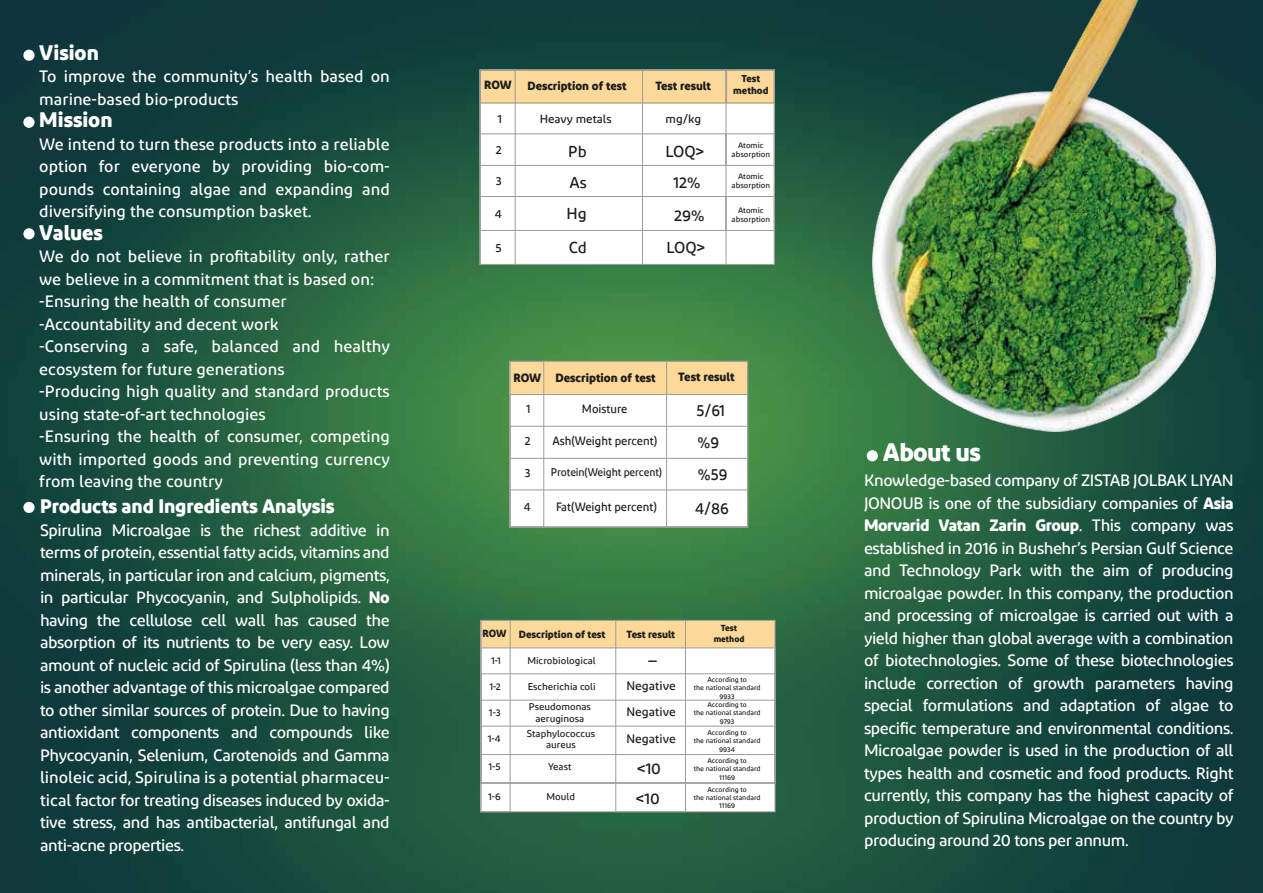
<style>
.page{position:relative;width:1263px;height:893px;background:#fff}
.page>*{position:absolute;margin:0;border:0;box-sizing:border-box;transform-origin:0 0}
.t1{font:700 25.2px "Diodrum Arabic";letter-spacing:-.025em;color:#fff}
.t2{font:700 21px "Diodrum";color:#fff}
.t3{font:700 21px "Diodrum Arabic";color:#fff}
.t4{font:700 19.5px "Diodrum Arabic";letter-spacing:-.005em;color:#fff}
.t5{font:500 18px "Diodrum Arabic";color:#1d1d1b}
.t6{font:500 16.5px/22.5px "Diodrum";color:#fff;text-align:justify}
.t7{font:500 16.05px/32px "Diodrum Arabic";color:#1d1d1b;scale:.94 1}
.t8{font:500 15.75px/31.2px "Diodrum Arabic";color:#1d1d1b}
.t9{font:500 12.15px/26.2px "Diodrum Arabic";color:#1d1d1b}
.t10{font:500 12px "Diodrum Arabic";color:#1d1d1b;scale:.94 1}
.t11{font:700 12px "Diodrum Arabic";color:#1d1d1b}
.t12{font:700 11.85px "Diodrum Arabic";color:#1d1d1b}
.t13{font:500 11.85px "Diodrum Arabic";color:#1d1d1b}
.t14{font:500 11.1px "Diodrum Arabic";letter-spacing:-.01em;color:#1d1d1b;scale:.94 1}
.t15{font:700 10.35px "Diodrum Arabic";color:#1d1d1b}
.t16{font:700 10.05px/12px "Diodrum Arabic";color:#1d1d1b;text-align:center}
.t17{font:500 9.75px/20.7px "Diodrum Arabic";color:#1d1d1b}
.t18{font:700 8.7px/10.5px "Diodrum Arabic";color:#1d1d1b;text-align:center}
.t19{font:500 7.95px/9.6px "Diodrum Arabic";color:#1d1d1b;text-align:center}
.t20{font:500 7.05px/8.4px "Diodrum Arabic";color:#1d1d1b;text-align:center}
.s1{font-weight:700}
</style>
<div class="page">
<img style="left:0;top:0;width:1263px;height:893px">
<div style="left:867px;top:450px;width:11px;height:11px;background:#fff;border-radius:50%"></div>
<div style="left:480px;top:620px;width:295px;height:192px;background:#fff"></div>
<div style="left:480px;top:620px;width:295px;height:28px;background:#fcd899"></div>
<div style="left:615px;top:620px;width:71px;height:192px;border:1px solid #9d9d9c"></div>
<div style="left:481px;top:673px;width:294px;height:110px;border:1px solid #9d9d9c"></div>
<div style="left:480px;top:726px;width:295px;height:29px;border:1px solid #9d9d9c"></div>
<div style="left:480px;top:700px;width:295px;height:112px;border:1px solid #9d9d9c"></div>
<div style="left:480px;top:70px;width:294px;height:194px;background:#fff"></div>
<div style="left:480px;top:70px;width:294px;height:33px;background:#fcd899"></div>
<div style="left:725px;top:70px;width:50px;height:33px;border:1px solid #9d9d9c"></div>
<div style="left:726px;top:133px;width:49px;height:33px;border:1px solid #9d9d9c"></div>
<div style="left:725px;top:196px;width:50px;height:35px;border:1px solid #9d9d9c"></div>
<div style="left:480px;top:70px;width:35px;height:33px;border:1px solid #9d9d9c"></div>
<div style="left:480px;top:133px;width:35px;height:33px;border:1px solid #9d9d9c"></div>
<div style="left:480px;top:196px;width:35px;height:35px;border:1px solid #9d9d9c"></div>
<div style="left:642px;top:196px;width:84px;height:35px;border:1px solid #9d9d9c"></div>
<div style="left:515px;top:230px;width:128px;height:35px;border:1px solid #9d9d9c"></div>
<div style="left:515px;top:165px;width:128px;height:32px;border:1px solid #9d9d9c"></div>
<div style="left:642px;top:133px;width:84px;height:33px;border:1px solid #9d9d9c"></div>
<div style="left:515px;top:103px;width:128px;height:31px;border:1px solid #9d9d9c"></div>
<div style="left:642px;top:70px;width:85px;height:33px;border:1px solid #9d9d9c"></div>
<div style="left:509px;top:361px;width:239px;height:166px;background:#fff"></div>
<div style="left:510px;top:361px;width:238px;height:34px;background:#fcd899"></div>
<div style="left:509px;top:361px;width:35px;height:166px;border:1px solid #9d9d9c"></div>
<div style="left:666px;top:361px;width:82px;height:166px;border:1px solid #9d9d9c"></div>
<div style="left:509px;top:426px;width:239px;height:33px;border:1px solid #9d9d9c"></div>
<div style="left:509px;top:490px;width:239px;height:37px;border:1px solid #9d9d9c"></div>
<img style="left:873px;top:0;width:342px;height:432px">
<div style="left:23px;top:228px;width:12px;height:11px;background:#fff;border-radius:50%"></div>
<div style="left:23px;top:502px;width:12px;height:11px;background:#fff;border-radius:50%"></div>
<div style="left:23px;top:50px;width:12px;height:11px;background:#fff;border-radius:50%"></div>
<div style="left:23px;top:117px;width:12px;height:11px;background:#fff;border-radius:50%"></div>
<p class="t2" style="left:39px;top:38px;width:61px">Vision</p>
<p class="t6" style="left:39px;top:65px;width:352px">To improve the community’s health based on marine-based bio-products</p>
<p class="t2" style="left:39px;top:106px;width:75px">Mission</p>
<p class="t6" style="left:39px;top:132px;width:352px">We intend to turn these products into a reliable option for everyone by providing bio-com&shy;pounds containing algae and expanding and diversifying the consumption basket.</p>
<p class="t3" style="left:39px;top:220px;width:65px">Values</p>
<p class="t6" style="left:39px;top:245px;width:352px;text-align:left">We do not believe in profitability only, rather we believe in a commitment that is based on: -Ensuring the health of consumer -Accountability and decent work<br>-Conserving a safe, balanced and healthy ecosystem for future generations<br>-Producing high quality and standard products using state-of-art technologies<br>-Ensuring the health of consumer, competing with imported goods and preventing currency from leaving the country</p>
<p class="t4" style="left:40px;top:495px;width:296px">Products and Ingredients Analysis</p>
<p class="t6" style="left:40px;top:518px;width:351px">Spirulina Microalgae is the richest additive in terms of protein, essential fatty acids, vitamins and minerals, in particular iron and calcium, pigments, in particular Phycocyanin, and Sulpholipids. <span class="s1">No </span>having the cellulose cell wall has caused the absorption of its nutrients to be very easy. Low amount of nucleic acid of Spirulina (less than 4%) is another advantage of this microalgae compared to other similar sources of protein. Due to having antioxidant components and compounds like Phycocyanin, Selenium, Carotenoids and Gamma linoleic acid, Spirulina is a potential pharmaceu&shy;tical factor for treating diseases induced by oxida&shy;tive stress, and has antibacterial, antifungal and anti-acne properties.</p>
<p class="t12" style="left:484px;top:78px;width:29px">ROW</p>
<p class="t12" style="left:527px;top:79px;width:101px">Description of test</p>
<p class="t12" style="left:655px;top:79px;width:57px">Test result</p>
<p class="t16" style="left:733px;top:73px;width:37px">Test method</p>
<p class="t13" style="left:497px;top:112px;width:6px">1</p>
<p class="t13" style="left:540px;top:112px;width:73px">Heavy metals</p>
<p class="t13" style="left:496px;top:143px;width:8px">2</p>
<p class="t13" style="left:496px;top:174px;width:8px">3</p>
<p class="t13" style="left:495px;top:207px;width:9px">4</p>
<p class="t13" style="left:496px;top:241px;width:8px">5</p>
<p class="t8" style="left:567px;top:136px;width:22px;text-align:justify">Pb As Hg</p>
<p class="t8" style="left:569px;top:232px;width:20px">Cd</p>
<p class="t13" style="left:665px;top:112px;width:37px">mg/kg</p>
<p class="t8" style="left:665px;top:136px;width:40px">LOQ&gt;</p>
<p class="t8" style="left:673px;top:166px;width:33px;line-height:33.5px">12%<br>29%</p>
<p class="t8" style="left:666px;top:232px;width:40px">LOQ&gt;</p>
<p class="t19" style="left:732px;top:140px;width:40px">Atomic absorption</p>
<p class="t19" style="left:732px;top:171px;width:40px">Atomic absorption</p>
<p class="t19" style="left:732px;top:205px;width:40px">Atomic absorption</p>
<p class="t11" style="left:514px;top:370px;width:144px">ROW Description of test</p>
<p class="t11" style="left:678px;top:370px;width:58px">Test result</p>
<p class="t10" style="left:526px;top:402px;width:6px">1</p>
<p class="t10" style="left:582px;top:402px;width:50px">Moisture</p>
<p class="t7" style="left:696px;top:395px;width:34px">5/61 %9 %59</p>
<p class="t7" style="left:695px;top:492px;width:38px">4/86</p>
<p class="t10" style="left:552px;top:434px;width:113px">Ash(Weight percent)</p>
<p class="t14" style="left:551px;top:466px;width:120px">Protein(Weight percent)</p>
<p class="t10" style="left:556px;top:500px;width:109px">Fat(Weight percent)</p>
<p class="t10" style="left:525px;top:434px;width:8px">2</p>
<p class="t10" style="left:525px;top:466px;width:8px">3</p>
<p class="t10" style="left:524px;top:500px;width:9px">4</p>
<p class="t15" style="left:482px;top:627px;width:25px">ROW</p>
<p class="t15" style="left:519px;top:628px;width:88px">Description of test</p>
<p class="t15" style="left:627px;top:628px;width:50px">Test result</p>
<p class="t18" style="left:714px;top:623px;width:32px">Test method</p>
<p class="t17" style="left:491px;top:650px;width:11px">1-1</p>
<p class="t17" style="left:527px;top:650px;width:70px">Microbiological</p>
<p class="t17" style="left:489px;top:676px;width:13px">1-2</p>
<p class="t17" style="left:489px;top:702px;width:13px">1-3</p>
<p class="t17" style="left:488px;top:728px;width:14px">1-4</p>
<p class="t17" style="left:489px;top:756px;width:14px">1-5</p>
<p class="t17" style="left:488px;top:786px;width:14px">1-6</p>
<p class="t17" style="left:528px;top:676px;width:70px">Escherichia coli<br>Pseudomonas</p>
<p class="t17" style="left:527px;top:712px;width:70px;line-height:14.4px;text-align:center">aeruginosa<br>Staphylococcus</p>
<p class="t17" style="left:546px;top:735px;width:31px">aureus<br>Yeast</p>
<p class="t17" style="left:546px;top:786px;width:30px">Mould</p>
<p class="t5" style="left:648px;top:643px;width:11px">_</p>
<p class="t9" style="left:626px;top:673px;width:51px">Negative<br>Negative</p>
<p class="t9" style="left:626px;top:726px;width:51px">Negative</p>
<p class="t8" style="left:636px;top:753px;width:27px;line-height:30px">&lt;10 &lt;10</p>
<p class="t20" style="left:694px;top:675px;width:68px">According to<br>the national standard<br>9933<br>According to<br>the national standard<br>9793</p>
<p class="t20" style="left:694px;top:728px;width:68px">According to<br>the national standard<br>9934</p>
<p class="t20" style="left:694px;top:756px;width:68px">According to<br>the national standard<br>11169</p>
<p class="t20" style="left:694px;top:785px;width:68px">According to<br>the national standard<br>11169</p>
<h1 class="t1" style="left:883px;top:437px;width:99px">About us</h1>
<p class="t6" style="left:864px;top:469px;width:371px">Knowledge-based company of ZISTAB JOLBAK LIYAN JONOUB is one of the subsidiary companies of <span class="s1">Asia Morvarid Vatan Zarin Group</span>. This company was established in 2016 in Bushehr’s Persian Gulf Science and Technology Park with the aim of producing microalgae powder. In this company, the production and processing of microalgae is carried out with a yield higher than global average with a combination of biotechnologies. Some of these biotechnologies include correction of growth parameters having special formulations and adaptation of algae to specific temperature and environmental conditions.<br>Microalgae powder is used in the production of all types health and cosmetic and food products. Right currently, this company has the highest capacity of production of Spirulina Microalgae on the country by producing around 20 tons per annum.</p>
</div>
